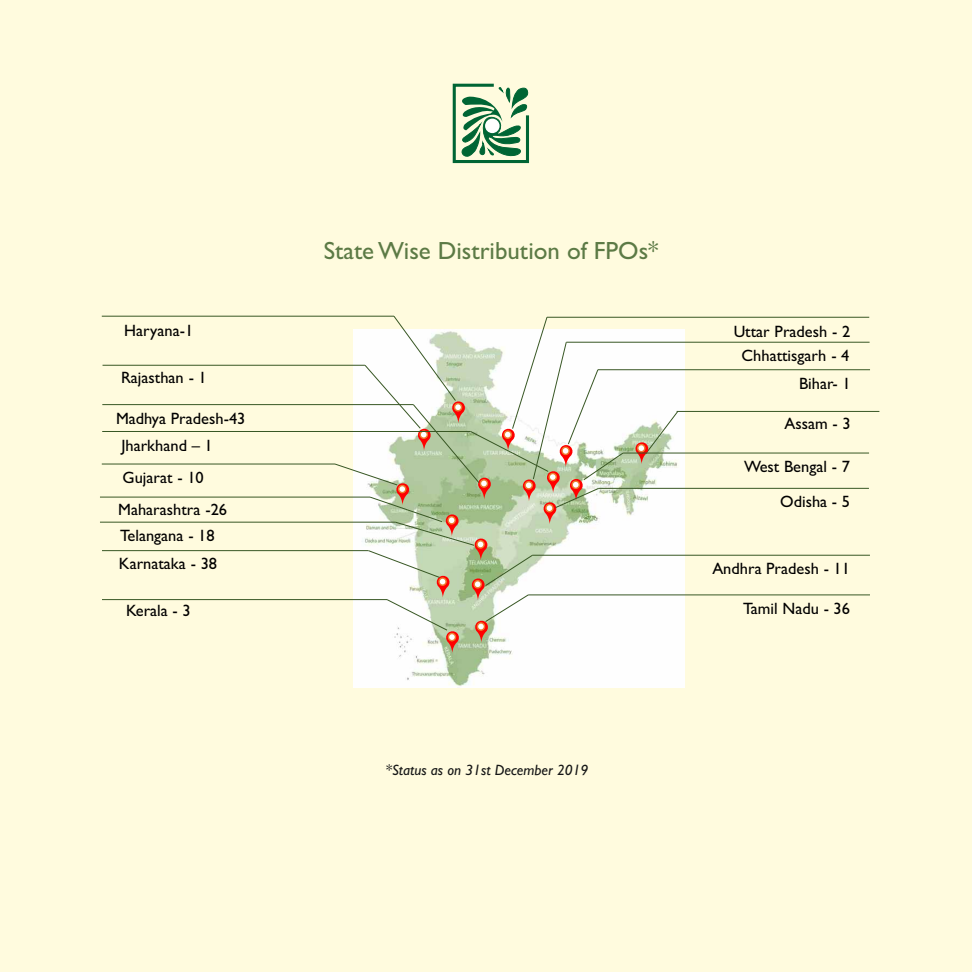
<style>
.page{position:relative;width:972px;height:972px;background:#fffbde}
.page>*{position:absolute;margin:0;border:0;box-sizing:border-box;transform-origin:0 0}
.t1{font:24.9px "Gill Sans";color:#5c7a45}
.t2{font:16.5px "Gill Sans";color:#000}
.t3{font:16.35px/26.1px "Gill Sans";color:#000}
.t4{font:italic 15px "Gill Sans";color:#151616}
</style>
<div class="page">
<img style="left:354px;top:330px;width:330px;height:357px">
<hr style="left:102px;top:464px;width:233px;height:1px;background:#385724">
<hr style="left:102px;top:599px;width:285px;height:1px;background:#385724">
<hr style="left:102px;top:316px;width:292px;height:1px;background:#385724">
<hr style="left:528px;top:595px;width:342px;height:1px;background:#385724">
<hr style="left:532px;top:555px;width:338px;height:1px;background:#385724">
<hr style="left:677px;top:411px;width:202px;height:1px;background:#385724">
<hr style="left:547px;top:317px;width:322px;height:1px;background:#385724">
<hr style="left:566px;top:342px;width:304px;height:1px;background:#385724">
<svg style="left:635px;top:410px;width:44px;height:54px;background:#d9dbc9"></svg>
<svg style="left:638px;top:445px;width:7px;height:7px"></svg>
<div style="left:637px;top:444px;width:9px;height:8px;border:1px solid #ed7d30;border-radius:50%"></div>
<hr style="left:102px;top:550px;width:266px;height:1px;background:#385724">
<hr style="left:103px;top:365px;width:262px;height:1px;background:#385724">
<hr style="left:102px;top:404px;width:311px;height:1px;background:#385724">
<hr style="left:623px;top:453px;width:246px;height:1px;background:#385724">
<hr style="left:599px;top:488px;width:270px;height:1px;background:#385724">
<hr style="left:100px;top:497px;width:270px;height:1px;background:#385724">
<hr style="left:100px;top:522px;width:295px;height:1px;background:#385724">
<hr style="left:598px;top:369px;width:272px;height:1px;background:#385724">
<svg style="left:334px;top:315px;width:290px;height:338px;background:#e2e5d4"></svg>
<hr style="left:102px;top:431px;width:369px;height:1px;background:#385724">
<svg style="left:452px;top:83px;width:77px;height:81px"></svg>
<div style="left:485px;top:119px;width:15px;height:14px;background:#fff;border-radius:50%"></div>
<h1 class="t1" style="left:324px;top:242px;width:336px">State Wise Distribution of FPOs*</h1>
<p class="t3" style="left:124px;top:319px;width:71px">Haryana-1</p>
<p class="t3" style="left:734px;top:320px;width:118px">Uttar Pradesh - 2</p>
<p class="t3" style="left:121px;top:366px;width:87px">Rajasthan - 1</p>
<p class="t3" style="left:116px;top:407px;width:131px">Madhya Pradesh-43</p>
<p class="t3" style="left:121px;top:435px;width:93px">Jharkhand – 1</p>
<p class="t3" style="left:123px;top:467px;width:83px">Gujarat - 10</p>
<p class="t3" style="left:118px;top:498px;width:110px">Maharashtra -26<br>Telangana - 18</p>
<p class="t3" style="left:119px;top:552px;width:100px">Karnataka - 38</p>
<p class="t3" style="left:742px;top:344px;width:109px">Chhattisgarh - 4</p>
<p class="t3" style="left:799px;top:372px;width:53px">Bihar- 1</p>
<p class="t2" style="left:784px;top:418px;width:68px">Assam - 3</p>
<p class="t3" style="left:744px;top:455px;width:107px">West Bengal - 7</p>
<p class="t3" style="left:780px;top:490px;width:71px">Odisha - 5</p>
<p class="t3" style="left:712px;top:557px;width:139px">Andhra Pradesh - 11</p>
<p class="t3" style="left:126px;top:600px;width:66px">Kerala - 3</p>
<p class="t3" style="left:743px;top:597px;width:108px">Tamil Nadu - 36</p>
<p class="t4" style="left:385px;top:764px;width:204px">*Status as on 31st December 2019</p>
</div>
